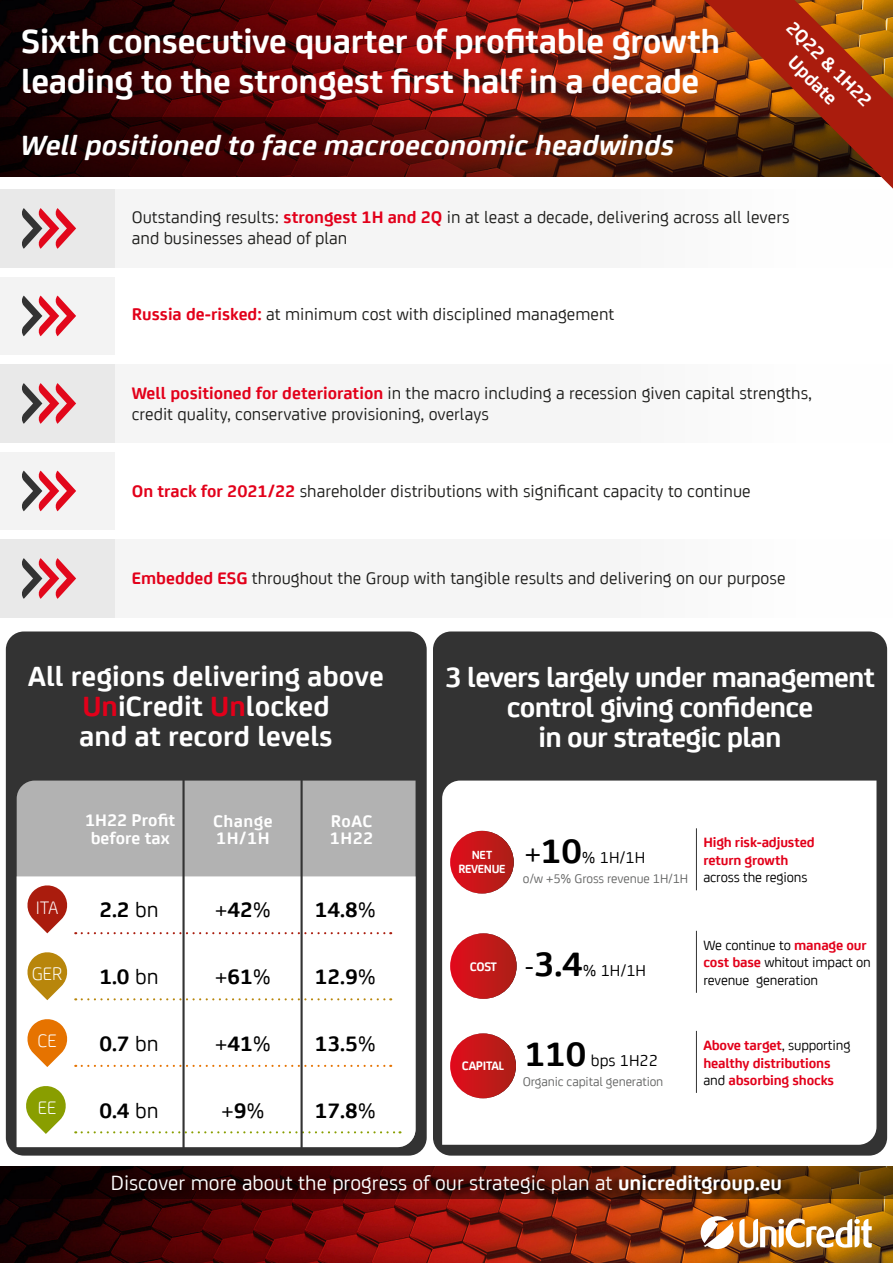
<style>
.page{position:relative;width:893px;height:1263px;background:#fff}
.page>*{position:absolute;margin:0;border:0;box-sizing:border-box;transform-origin:0 0}
.t1{font:700 36px/40.5px "Uni Credit";letter-spacing:-.01em;color:#fff;scale:1.04 1}
.t2{font:700 30px/30px "Uni Credit";letter-spacing:-.025em;color:#fff;text-align:center;scale:1.04 1}
.t3{font:700 30px/30px "Uni Credit";color:#fff;text-align:center;scale:1.04 1}
.t4{font:italic 700 30px "Uni Credit";color:#fff;scale:1.04 1}
.t5{font:700 22.5px "Uni Credit";color:#000;scale:1.04 1}
.t6{font:22.5px "Uni Credit";color:#000;scale:1.04 1}
.t7{font:21.75px "Uni Credit";color:#fff;scale:1.04 1}
.t8{font:700 19.5px/23.4px "Uni Credit";color:#fff;text-align:center;scale:1.04 1}
.t9{font:300 19.5px "Uni Credit";color:#fff;scale:1.04 1}
.t10{font:18px/21.6px "Uni Credit";color:#1d1d1b;scale:1.04 1}
.t11{font:700 18px/16.5px "Uni Credit";letter-spacing:.01em;color:#fff;scale:1.04 1}
.t12{font:16.95px "Uni Credit";color:#000;scale:1.04 1}
.t13{font:700 14.55px/17.5px "Uni Credit";letter-spacing:-.01em;color:#e2001a;scale:1.04 1}
.t14{font:14.55px/17.5px "Uni Credit";letter-spacing:-.01em;color:#000;scale:1.04 1}
.t15{font:13.5px "Uni Credit";letter-spacing:-.01em;color:#666766;scale:1.04 1}
.t16{font:700 13.35px "Uni Credit";color:#fff}
.t17{font:700 13.2px "Uni Credit";letter-spacing:-.025em;color:#fff}
.t18{font:700 12.75px/13.8px "Uni Credit";letter-spacing:-.025em;color:#fff;text-align:center}
.s1{font-weight:700;color:#e2001a}
.s2{color:#e2001a}
.s3{font-weight:400}
.s4{font-weight:700}
.s5{font-size:30px}
.s6{font-weight:700;font-size:36.45px}
.s7{font-weight:400;color:#000}
</style>
<div class="page">
<img style="left:0;top:1199px;width:893px;height:64px">
<img style="left:0;top:0;width:704px;height:117px">
<div style="left:0;top:539px;width:893px;height:79px;background:#f5f5f5"></div>
<div style="left:6px;top:631px;width:421px;height:524px;background:#333;border-radius:18px"></div>
<div style="left:17px;top:780px;width:399px;height:96px;background:#b2b2b2"></div>
<div style="left:17px;top:876px;width:399px;height:271px;background:#fff"></div>
<svg style="left:27px;top:952px;width:40px;height:48px;background:#ceab57"></svg>
<svg style="left:27px;top:1018px;width:40px;height:49px;background:#eea053"></svg>
<svg style="left:25px;top:1085px;width:41px;height:49px;background:#b1bf57"></svg>
<svg style="left:82px;top:1131px;width:318px;height:2px"></svg>
<svg style="left:82px;top:1065px;width:309px;height:2px"></svg>
<svg style="left:82px;top:998px;width:309px;height:2px"></svg>
<svg style="left:82px;top:932px;width:309px;height:2px"></svg>
<svg style="left:27px;top:884px;width:40px;height:49px;background:#c5665c"></svg>
<hr style="left:301px;top:778px;width:2px;height:372px;background:#333">
<hr style="left:182px;top:776px;width:3px;height:375px;background:#333">
<div style="left:433px;top:631px;width:454px;height:524px;background:#333;border-radius:18px"></div>
<div style="left:442px;top:780px;width:434px;height:365px;background:#fff"></div>
<svg style="left:450px;top:1033px;width:66px;height:65px;background:#d1484a"></svg>
<hr style="left:696px;top:1031px;width:1px;height:62px;background:#333">
<svg style="left:450px;top:831px;width:64px;height:62px;background:#d14749"></svg>
<hr style="left:696px;top:828px;width:1px;height:62px;background:#333">
<svg style="left:450px;top:933px;width:67px;height:66px;background:#d14a4c"></svg>
<hr style="left:696px;top:931px;width:1px;height:62px;background:#333">
<div style="left:0;top:452px;width:115px;height:78px;background:#f3f3f3"></div>
<div style="left:0;top:364px;width:893px;height:79px;background:#f5f5f5"></div>
<div style="left:0;top:277px;width:115px;height:78px;background:#f3f3f3"></div>
<div style="left:0;top:189px;width:893px;height:79px;background:#f5f5f5"></div>
<svg style="left:21px;top:208px;width:55px;height:41px"></svg>
<svg style="left:22px;top:296px;width:54px;height:40px"></svg>
<svg style="left:21px;top:383px;width:55px;height:41px"></svg>
<svg style="left:22px;top:471px;width:54px;height:40px"></svg>
<svg style="left:21px;top:558px;width:55px;height:41px"></svg>
<svg style="left:0;top:1166px;width:893px;height:33px;background:#3f1803"></svg>
<div style="left:116px;top:1173px;width:678px;height:28px;background:#000;opacity:.75"></div>
<img style="left:700px;top:1216px;width:172px;height:33px">
<svg style="left:0;top:117px;width:704px;height:59px;background:#440b05"></svg>
<svg style="left:704px;top:0;width:189px;height:189px;background:#994318"></svg>
<h1 class="t1" style="left:21px;top:18px;width:674px">Sixth consecutive quarter of profitable growth leading to the strongest first half in a decade</h1>
<h2 class="t4" style="left:21px;top:123px;width:630px">Well positioned to face macroeconomic headwinds</h2>
<p class="t8" style="left:799px;top:15px;width:109px;rotate:45deg">2Q22 &amp; 1H22<br>Update</p>
<p class="t10" style="left:132px;top:205px;width:634px">Outstanding results: <span class="s1">strongest 1H and 2Q</span> in at least a decade, delivering across all levers and businesses ahead of plan</p>
<p class="t10" style="left:132px;top:303px;width:466px"><span class="s1">Russia de-risked:</span> at minimum cost with disciplined management</p>
<p class="t10" style="left:132px;top:381px;width:655px"><span class="s1">Well positioned for deterioration</span> in the macro including a recession given capital strengths, credit quality, conservative provisioning, overlays</p>
<p class="t10" style="left:132px;top:479px;width:597px"><span class="s1">On track for 2021/22</span> shareholder distributions with significant capacity to continue</p>
<p class="t10" style="left:132px;top:566px;width:630px"><span class="s1">Embedded ESG</span> throughout the Group with tangible results and delivering on our purpose</p>
<h2 class="t3" style="left:28px;top:659px;width:343px">All regions delivering above<br><span class="s2">Un</span>iCredit <span class="s2">Un</span>locked<br>and at record levels</h2>
<p class="t11" style="left:85px;top:810px;width:88px;line-height:18px;text-align:center">1H22 Profit before tax</p>
<p class="t11" style="left:213px;top:812px;width:59px">Change<br>1H/1H</p>
<p class="t11" style="left:330px;top:812px;width:43px">RoAC<br>1H22</p>
<p class="t9" style="left:36px;top:894px;width:23px">ITA</p>
<p class="t5" style="left:99px;top:893px;width:58px">2.2 <span class="s3">bn</span></p>
<p class="t6" style="left:215px;top:894px;width:55px">+<span class="s4">42</span>%</p>
<p class="t5" style="left:315px;top:893px;width:60px">14.8<span class="s3">%</span></p>
<p class="t9" style="left:32px;top:960px;width:31px">GER</p>
<p class="t5" style="left:99px;top:960px;width:58px">1.0 <span class="s3">bn</span></p>
<p class="t6" style="left:215px;top:961px;width:55px">+<span class="s4">61</span>%</p>
<p class="t5" style="left:315px;top:960px;width:60px">12.9<span class="s3">%</span></p>
<p class="t9" style="left:37px;top:1026px;width:20px">CE</p>
<p class="t5" style="left:99px;top:1026px;width:58px">0.7 <span class="s3">bn</span></p>
<p class="t6" style="left:215px;top:1027px;width:55px">+<span class="s4">41</span>%</p>
<p class="t5" style="left:315px;top:1026px;width:60px">13.5<span class="s3">%</span></p>
<p class="t9" style="left:38px;top:1093px;width:19px">EE</p>
<p class="t5" style="left:99px;top:1093px;width:58px">0.4 <span class="s3">bn</span></p>
<p class="t6" style="left:222px;top:1094px;width:43px">+<span class="s4">9</span>%</p>
<p class="t5" style="left:315px;top:1093px;width:60px">17.8<span class="s3">%</span></p>
<h2 class="t2" style="left:445px;top:660px;width:415px">3 levers largely under management control giving confidence<br>in our strategic plan</h2>
<p class="t18" style="left:458px;top:847px;width:49px">NET<br>REVENUE</p>
<p class="t12" style="left:525px;top:846px;width:117px"><span class="s5">+</span><span class="s6">10</span>% 1H/1H</p>
<p class="t15" style="left:523px;top:869px;width:161px">o/w +5% Gross revenue 1H/1H</p>
<p class="t13" style="left:703px;top:833px;width:109px">High risk-adjusted return growth</p>
<p class="t14" style="left:703px;top:868px;width:102px">across the regions</p>
<p class="t16" style="left:470px;top:956px;width:29px">COST</p>
<p class="t12" style="left:525px;top:958px;width:118px"><span class="s5">-</span><span class="s6">3.4</span>% 1H/1H</p>
<p class="t17" style="left:462px;top:1056px;width:44px">CAPITAL</p>
<p class="t12" style="left:525px;top:1048px;width:130px"><span class="s6">110</span> bps 1H22</p>
<p class="t15" style="left:523px;top:1072px;width:137px">Organic capital generation</p>
<p class="t14" style="left:703px;top:935px;width:163px">We continue to <span class="s1">manage our cost base</span> whitout impact on revenue generation</p>
<p class="t13" style="left:703px;top:1035px;width:143px">Above target<span class="s7">, supporting </span>healthy distributions <span class="s7">and</span> absorbing shocks</p>
<p class="t7" style="left:111px;top:1167px;width:647px">Discover more about the progress of our strategic plan at <span class="s4">unicreditgroup.eu</span></p>
</div>
